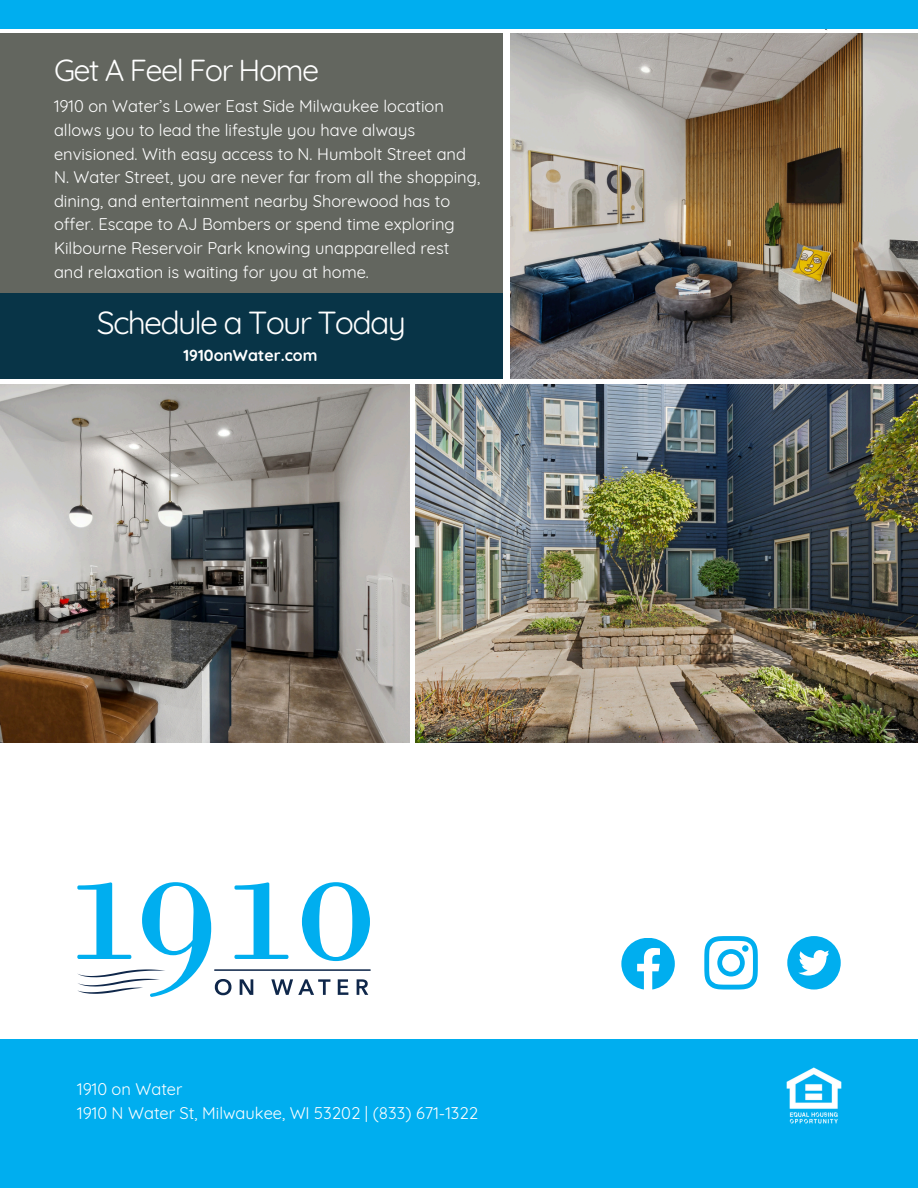
<style>
.page{position:relative;width:918px;height:1188px;background:#fff}
.page>*{position:absolute;margin:0;border:0;box-sizing:border-box;transform-origin:0 0}
.t1{font:31.95px "Quicksand";letter-spacing:-.055em;color:#fff}
.t2{font:30.45px "Quicksand";letter-spacing:-.05em;color:#fff}
.t3{font:16.5px/23.7px "Quicksand";color:#fff}
.t4{font:700 15.9px "Quicksand";color:#fff}
</style>
<div class="page">
<div style="left:0;top:33px;width:503px;height:344px;background:#63665f"></div>
<div style="left:0;top:294px;width:503px;height:85px;background:#083447"></div>
<svg style="left:621px;top:938px;width:54px;height:52px"></svg>
<svg style="left:704px;top:936px;width:54px;height:54px"></svg>
<div style="left:742px;top:945px;width:7px;height:7px;background:#00aeef;border-radius:50%"></div>
<svg style="left:787px;top:936px;width:54px;height:54px"></svg>
<div style="left:0;top:1039px;width:918px;height:149px;background:#00aeef"></div>
<img style="left:786px;top:1067px;width:56px;height:57px">
<div style="left:0;top:0;width:918px;height:28px;background:#00aeef"></div>
<img style="left:0;top:384px;width:409px;height:358px">
<img style="left:415px;top:384px;width:503px;height:358px">
<img style="left:510px;top:33px;width:408px;height:346px">
<hr style="left:214px;top:969px;width:157px;height:2px;background:#0f274a">
<svg style="left:77px;top:882px;width:293px;height:115px"></svg>
<p class="t2" style="left:54px;top:50px;width:267px">Get A Feel For Home</p>
<p class="t3" style="left:54px;top:94px;width:428px">1910 on Water’s Lower East Side Milwaukee location allows you to lead the lifestyle you have always envisioned. With easy access to N. Humbolt Street and N. Water Street, you are never far from all the shopping, dining, and entertainment nearby Shorewood has to offer. Escape to AJ Bombers or spend time exploring Kilbourne Reservoir Park knowing unapparelled rest and relaxation is waiting for you at home.</p>
<p class="t1" style="left:97px;top:302px;width:311px">Schedule a Tour Today</p>
<p class="t4" style="left:184px;top:345px;width:135px">1910onWater.com</p>
<p class="t3" style="left:77px;top:1077px;width:107px">1910 on Water</p>
<p class="t3" style="left:77px;top:1101px;width:402px">1910 N Water St, Milwaukee, WI 53202 | (833) 671-1322</p>
</div>
